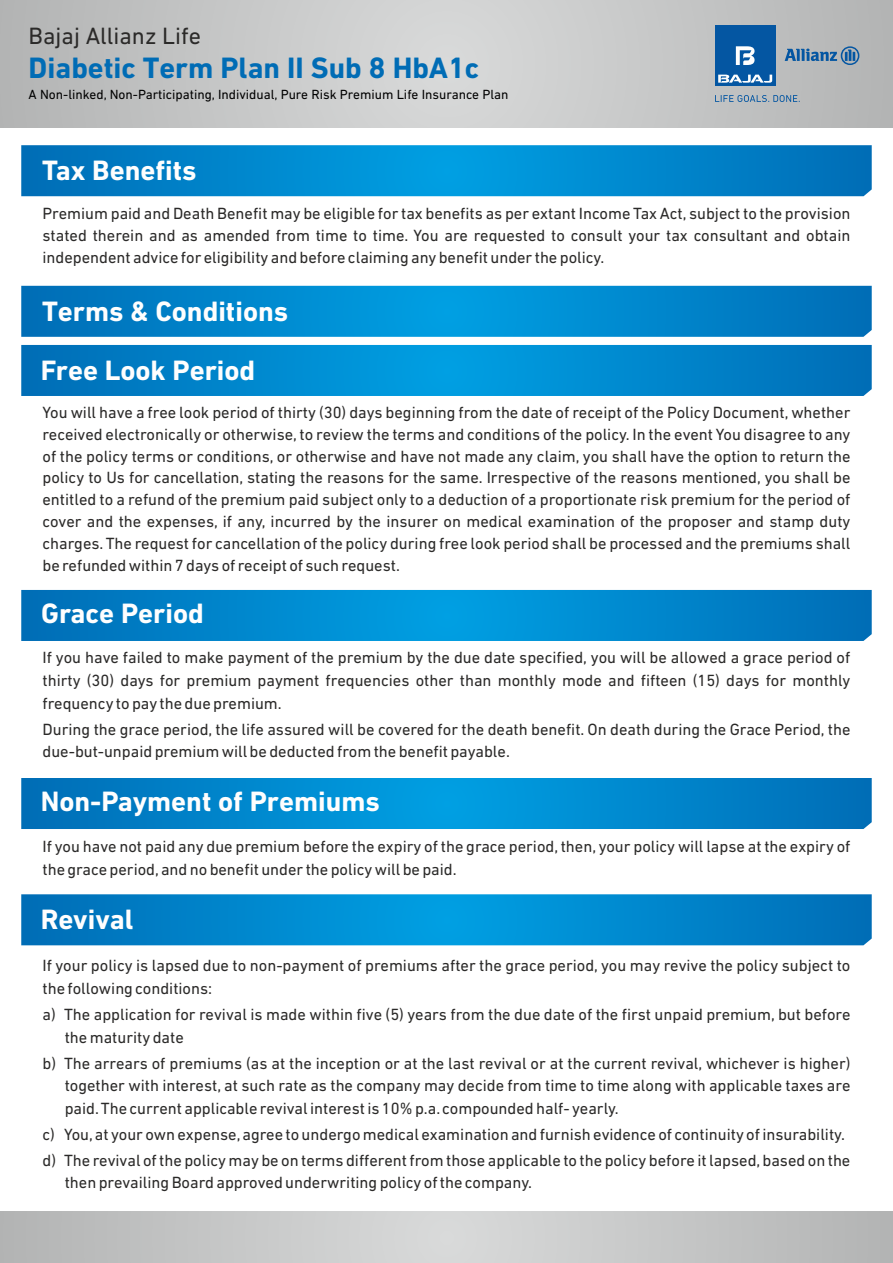
<style>
.page{position:relative;width:893px;height:1263px;background:#fff}
.page>*{position:absolute;margin:0;border:0;box-sizing:border-box;transform-origin:0 0}
.t1{font:700 30px "DIN Next LT Pro";color:#006cb5}
.t2{font:700 28.5px "DIN Next LT Pro";color:#fefefe}
.t3{font:24px "DIN Next LT Pro";color:#2b2a29}
.t4{font:16.5px/21.8px "DIN Next LT Pro";color:#2b2a29}
.t5{font:13.5px "DIN Next LT Pro";color:#000}
</style>
<div class="page">
<svg style="left:0;top:1212px;width:893px;height:51px;background:#c5c6c6"></svg>
<svg style="left:21px;top:145px;width:851px;height:51px;background:#0186cc"></svg>
<svg style="left:21px;top:286px;width:851px;height:51px;background:#0186cc"></svg>
<svg style="left:21px;top:345px;width:851px;height:51px;background:#0086cc"></svg>
<svg style="left:21px;top:590px;width:851px;height:51px;background:#0086cc"></svg>
<svg style="left:21px;top:778px;width:851px;height:51px;background:#0086cc"></svg>
<svg style="left:21px;top:894px;width:851px;height:51px;background:#0186cc"></svg>
<svg style="left:0;top:0;width:893px;height:128px;background:#c5c6c6"></svg>
<svg style="left:715px;top:95px;width:85px;height:7px"></svg>
<svg style="left:785px;top:46px;width:74px;height:19px"></svg>
<div style="left:715px;top:26px;width:60px;height:60px;background:#0456a2"></div>
<svg style="left:718px;top:75px;width:54px;height:8px"></svg>
<svg style="left:736px;top:46px;width:18px;height:19px"></svg>
<h3 class="t3" style="left:29px;top:26px;width:174px">Bajaj Allianz Life</h3>
<h1 class="t1" style="left:29px;top:55px;width:452px">Diabetic Term Plan II Sub 8 HbA1c</h1>
<p class="t5" style="left:29px;top:89px;width:481px">A Non-linked, Non-Participating, Individual, Pure Risk Premium Life Insurance Plan</p>
<h2 class="t2" style="left:42px;top:159px;width:156px">Tax Benefits</h2>
<p class="t4" style="left:43px;top:204px;width:809px;text-align:justify">Premium paid and Death Benefit may be eligible for tax benefits as per extant Income Tax Act, subject to the provision stated therein and as amended from time to time. You are requested to consult your tax consultant and obtain independent advice for eligibility and before claiming any benefit under the policy.</p>
<h2 class="t2" style="left:42px;top:300px;width:248px">Terms &amp; Conditions</h2>
<h2 class="t2" style="left:41px;top:359px;width:216px">Free Look Period</h2>
<p class="t4" style="left:42px;top:403px;width:809px;text-align:justify">You will have a free look period of thirty (30) days beginning from the date of receipt of the Policy Document, whether received electronically or otherwise, to review the terms and conditions of the policy. In the event You disagree to any of the policy terms or conditions, or otherwise and have not made any claim, you shall have the option to return the policy to Us for cancellation, stating the reasons for the same. Irrespective of the reasons mentioned, you shall be entitled to a refund of the premium paid subject only to a deduction of a proportionate risk premium for the period of cover and the expenses, if any, incurred by the insurer on medical examination of the proposer and stamp duty charges. The request for cancellation of the policy during free look period shall be processed and the premiums shall be refunded within 7 days of receipt of such request.</p>
<h2 class="t2" style="left:41px;top:602px;width:164px">Grace Period</h2>
<p class="t4" style="left:43px;top:648px;width:809px;line-height:22.8px;text-align:justify">If you have failed to make payment of the premium by the due date specified, you will be allowed a grace period of thirty (30) days for premium payment frequencies other than monthly mode and fifteen (15) days for monthly frequency to pay the due premium.</p>
<p class="t4" style="left:43px;top:719px;width:809px;line-height:22.8px">During the grace period, the life assured will be covered for the death benefit. On death during the Grace Period, the due-but-unpaid premium will be deducted from the benefit payable.</p>
<h2 class="t2" style="left:41px;top:789px;width:341px">Non-Payment of Premiums</h2>
<p class="t4" style="left:43px;top:837px;width:809px;line-height:22.8px">If you have not paid any due premium before the expiry of the grace period,then, your policy will lapse at the expiry of the grace period,and no benefit under the policy will be paid.</p>
<h2 class="t2" style="left:41px;top:908px;width:94px">Revival</h2>
<p class="t4" style="left:43px;top:956px;width:809px;line-height:22.8px">If your policy is lapsed due to non-payment of premiums after the grace period, you may revive the policy subject to the following conditions:</p>
<p class="t4" style="left:65px;top:1004px;width:787px;line-height:22.8px;text-indent:-22px">a) The application for revival is made within five (5) years from the due date of the first unpaid premium, but before the maturity date</p>
<p class="t4" style="left:65px;top:1053px;width:787px;line-height:22.8px;text-align:justify;text-indent:-22px">b) The arrears of premiums (as at the inception or at the last revival or at the current revival, whichever is higher) together with interest, at such rate as the company may decide from time to time along with applicable taxes are paid.The current applicable revival interest is 10% p.a. compounded half- yearly.</p>
<p class="t4" style="left:42px;top:1123px;width:809px;line-height:25.8px">c) You,at your own expense,agree to undergo medical examination and furnish evidence of continuity of insurability. d) The revival of the policy may be on terms different from those applicable to the policy before it lapsed,based on the</p>
<p class="t4" style="left:65px;top:1173px;width:469px">then prevailing Board approved underwriting policy of the company.</p>
</div>
